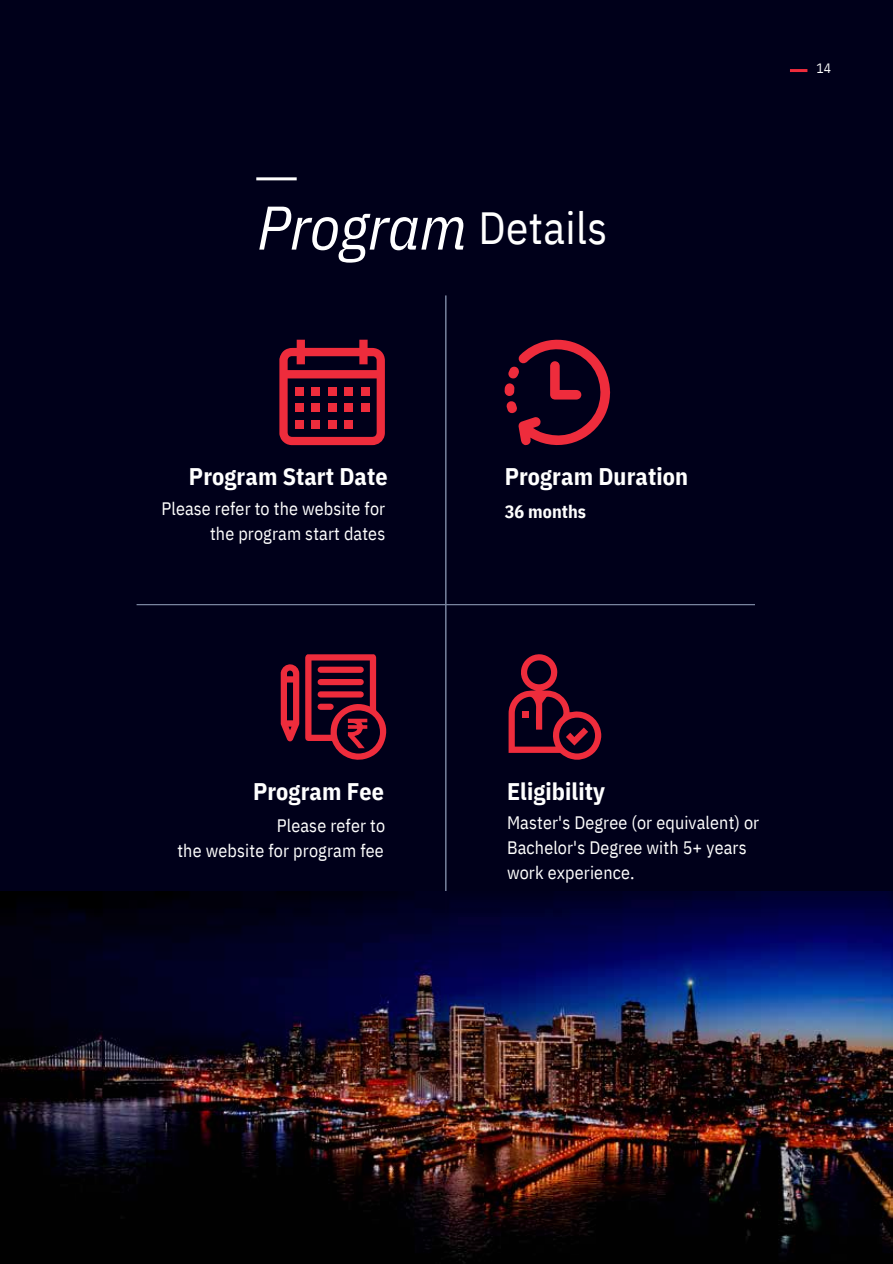
<style>
.page{position:relative;width:893px;height:1264px;background:#fff}
.page>*{position:absolute;margin:0;border:0;box-sizing:border-box;transform-origin:0 0}
.t1{font:italic 61.5px "IBM Plex Sans Cond";letter-spacing:-.01em;color:#fff}
.t2{font:45px "IBM Plex Sans Cond";letter-spacing:.005em;color:#fff}
.t3{font:700 24px "IBM Plex Sans Cond";letter-spacing:.005em;color:#fff}
.t4{font:18px/24.8px "IBM Plex Sans Cond";letter-spacing:.01em;color:#fff;text-align:right}
.t5{font:700 18px "IBM Plex Sans Cond";letter-spacing:.005em;color:#fff}
.t6{font:13.5px "IBM Plex Sans Cond";color:#fff}
</style>
<div class="page">
<div style="left:0;top:0;width:892px;height:913px;background:#00001a"></div>
<hr style="left:789px;top:69px;width:18px;height:3px;background:#ee2c3c">
<hr style="left:256px;top:177px;width:41px;height:3px;background:#fff">
<svg style="left:279px;top:340px;width:106px;height:105px"></svg>
<div style="left:295px;top:387px;width:8px;height:8px;background:#ee2c3c"></div>
<div style="left:311px;top:387px;width:9px;height:8px;background:#ee2c3c"></div>
<div style="left:328px;top:387px;width:8px;height:8px;background:#ee2c3c"></div>
<div style="left:344px;top:387px;width:8px;height:8px;background:#ee2c3c"></div>
<div style="left:361px;top:387px;width:8px;height:8px;background:#ee2c3c"></div>
<div style="left:295px;top:403px;width:8px;height:9px;background:#ee2c3c"></div>
<div style="left:311px;top:403px;width:9px;height:9px;background:#ee2c3c"></div>
<div style="left:328px;top:403px;width:8px;height:8px;background:#ee2c3c"></div>
<div style="left:344px;top:403px;width:8px;height:9px;background:#ee2c3c"></div>
<div style="left:361px;top:403px;width:8px;height:8px;background:#ee2c3c"></div>
<div style="left:295px;top:420px;width:8px;height:8px;background:#ee2c3c"></div>
<div style="left:311px;top:420px;width:9px;height:8px;background:#ee2c3c"></div>
<div style="left:328px;top:420px;width:8px;height:8px;background:#ee2c3c"></div>
<div style="left:344px;top:420px;width:8px;height:8px;background:#ee2c3c"></div>
<svg style="left:504px;top:383px;width:10px;height:13px"></svg>
<svg style="left:506px;top:339px;width:104px;height:107px"></svg>
<svg style="left:281px;top:664px;width:18px;height:77px"></svg>
<svg style="left:305px;top:654px;width:82px;height:106px"></svg>
<svg style="left:508px;top:654px;width:93px;height:105px"></svg>
<hr style="left:445px;top:295px;width:1px;height:618px;background:#78839e">
<hr style="left:136px;top:603px;width:619px;height:2px;background:#78839e">
<img style="left:0;top:891px;width:892px;height:372px">
<p class="t1" style="left:257px;top:186px;width:211px">Program</p>
<p class="t2" style="left:478px;top:198px;width:130px">Details</p>
<p class="t3" style="left:189px;top:460px;width:200px">Program Start Date</p>
<p class="t3" style="left:504px;top:460px;width:185px">Program Duration</p>
<p class="t4" style="left:161px;top:496px;width:225px">Please refer to the website for the program start dates</p>
<p class="t5" style="left:504px;top:499px;width:83px">36 months</p>
<p class="t6" style="left:816px;top:60px;width:16px">14</p>
<p class="t3" style="left:253px;top:775px;width:132px">Program Fee</p>
<p class="t3" style="left:507px;top:775px;width:99px">Eligibility</p>
<p class="t4" style="left:277px;top:813px;width:110px">Please refer to</p>
<p class="t4" style="left:177px;top:837px;width:208px">the website for program fee</p>
<p class="t4" style="left:507px;top:810px;width:254px;text-align:left">Master's Degree (or equivalent) or<br>Bachelor's Degree with 5+ years work experience.</p>
</div>
